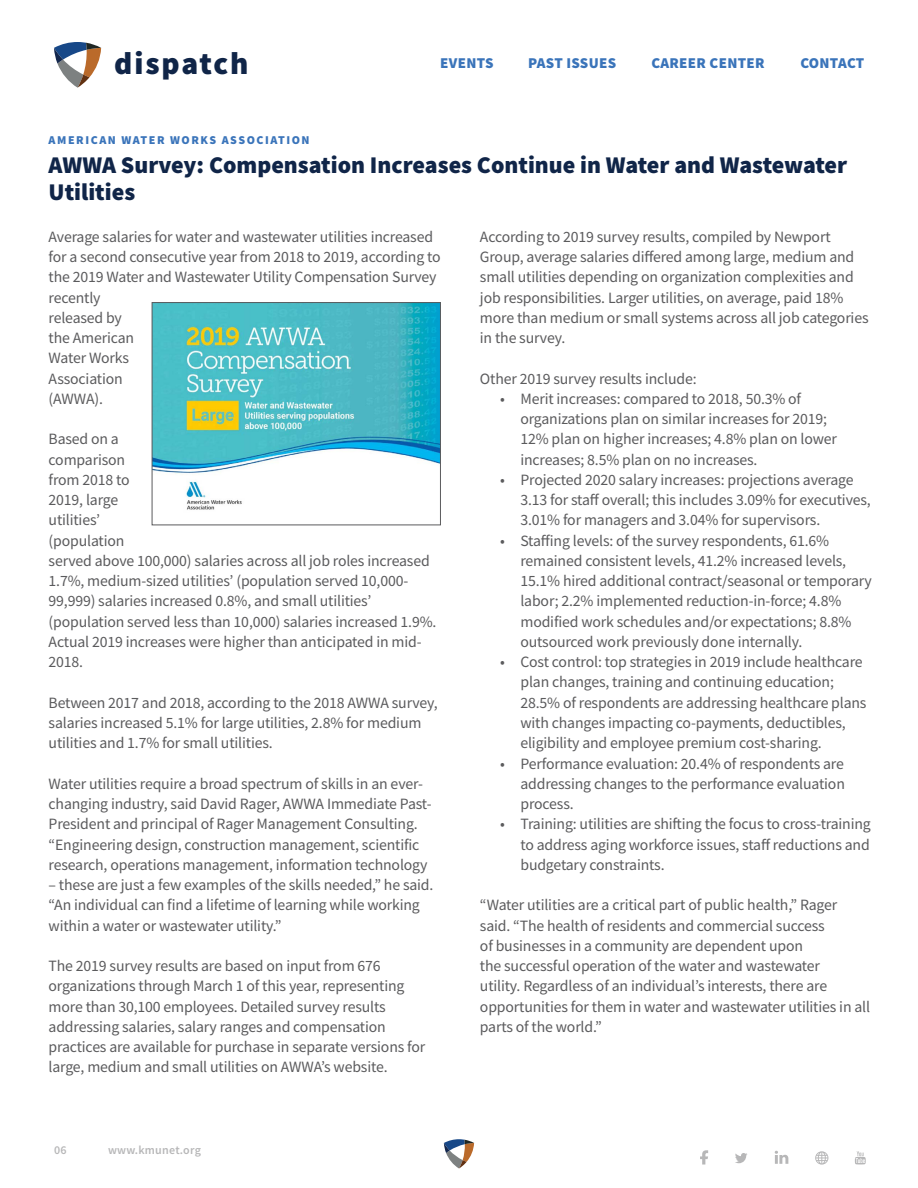
<style>
.page{position:relative;width:918px;height:1188px;background:#fff}
.page>*{position:absolute;margin:0;border:0;box-sizing:border-box;transform-origin:0 0}
.t1{font:900 31.5px "Source Sans Pro";letter-spacing:.06em;color:#102548}
.t2{font:900 24px/27px "Source Sans Pro";color:#102548}
.t3{font:15.75px/20.2px "Source Sans Pro";letter-spacing:-.01em;color:#5b5b5d}
.t4{font:900 15px "Source Sans Pro";letter-spacing:.02em;color:#3a74ba}
.t5{font:900 12px "Source Sans Pro";letter-spacing:.13em;color:#3a74ba}
.t6{font:600 12px "Source Sans Pro";letter-spacing:.02em;color:#b7b7b8}
</style>
<div class="page">
<svg style="left:54px;top:42px;width:47px;height:46px"></svg>
<svg style="left:855px;top:1151px;width:11px;height:14px"></svg>
<svg style="left:700px;top:1150px;width:8px;height:15px"></svg>
<svg style="left:735px;top:1153px;width:12px;height:10px"></svg>
<svg style="left:775px;top:1151px;width:13px;height:13px"></svg>
<svg style="left:815px;top:1151px;width:13px;height:14px"></svg>
<svg style="left:444px;top:1139px;width:30px;height:29px"></svg>
<img style="left:154px;top:304px;width:285px;height:206px">
<div style="left:152px;top:302px;width:289px;height:223px;border:1px solid #5b5b5d"></div>
<h1 class="t1" style="left:114px;top:42px;width:136px">dispatch</h1>
<p class="t4" style="left:440px;top:52px;width:55px">EVENTS</p>
<p class="t4" style="left:528px;top:52px;width:89px">PAST ISSUES</p>
<p class="t4" style="left:651px;top:52px;width:115px">CAREER CENTER</p>
<p class="t4" style="left:800px;top:52px;width:66px">CONTACT</p>
<p class="t5" style="left:49px;top:132px;width:263px">AMERICAN WATER WORKS ASSOCIATION</p>
<h2 class="t2" style="left:49px;top:151px;width:800px">AWWA Survey: Compensation Increases Continue in Water and Wastewater<br>Utilities</h2>
<p class="t3" style="left:480px;top:226px;width:390px">According to 2019 survey results, compiled by Newport Group, average salaries differed among large, medium and small utilities depending on organization complexities and job responsibilities. Larger utilities, on average, paid 18% more than medium or small systems across all job categories in the survey.</p>
<p class="t3" style="left:480px;top:368px;width:218px">Other 2019 survey results include:</p>
<p class="t3" style="left:520px;top:388px;width:318px;text-indent:-20px">• Merit increases: compared to 2018, 50.3% of organizations plan on similar increases for 2019; 12% plan on higher increases; 4.8% plan on lower increases; 8.5% plan on no increases.</p>
<p class="t3" style="left:520px;top:470px;width:352px;text-indent:-20px">• Projected 2020 salary increases: projections average<br>3.13 for staff overall; this includes 3.09% for executives,<br>3.01% for managers and 3.04% for supervisors.</p>
<p class="t3" style="left:520px;top:530px;width:353px;text-indent:-20px">• Staffing levels: of the survey respondents, 61.6% remained consistent levels, 41.2% increased levels, 15.1% hired additional contract/seasonal or temporary labor; 2.2% implemented reduction-in-force; 4.8% modified work schedules and/or expectations; 8.8% outsourced work previously done internally.</p>
<p class="t3" style="left:520px;top:652px;width:348px;text-indent:-20px">• Cost control: top strategies in 2019 include healthcare plan changes, training and continuing education; 28.5% of respondents are addressing healthcare plans with changes impacting co-payments, deductibles, eligibility and employee premium cost-sharing.</p>
<p class="t3" style="left:520px;top:753px;width:326px;text-align:justify;text-indent:-20px">• Performance evaluation: 20.4% of respondents are addressing changes to the performance evaluation process.</p>
<p class="t3" style="left:520px;top:814px;width:352px;text-align:justify;text-indent:-20px">• Training: utilities are shifting the focus to cross-training to address aging workforce issues, staff reductions and budgetary constraints.</p>
<p class="t3" style="left:480px;top:895px;width:392px">“Water utilities are a critical part of public health,” Rager said. “The health of residents and commercial success<br>of businesses in a community are dependent upon<br>the successful operation of the water and wastewater<br>utility. Regardless of an individual’s interests, there are opportunities for them in water and wastewater utilities in all parts of the world.”</p>
<p class="t3" style="left:49px;top:226px;width:393px">Average salaries for water and wastewater utilities increased for a second consecutive year from 2018 to 2019, according to the 2019 Water and Wastewater Utility Compensation Survey recently<br>released by<br>the American<br>Water Works<br>Association<br>(AWWA).</p>
<p class="t3" style="left:49px;top:429px;width:389px">Based on a<br>comparison<br>from 2018 to<br>2019, large<br>utilities’<br>(population<br>served above 100,000) salaries across all job roles increased<br>1.7%, medium-sized utilities’ (population served 10,000-<br>99,999) salaries increased 0.8%, and small utilities’ (population served less than 10,000) salaries increased 1.9%.<br>Actual 2019 increases were higher than anticipated in mid-<br>2018.</p>
<p class="t3" style="left:49px;top:692px;width:391px">Between 2017 and 2018, according to the 2018 AWWA survey, salaries increased 5.1% for large utilities, 2.8% for medium utilities and 1.7% for small utilities.</p>
<p class="t3" style="left:49px;top:773px;width:384px">Water utilities require a broad spectrum of skills in an ever&shy;changing industry, said David Rager, AWWA Immediate Past-President and principal of Rager Management Consulting. “Engineering design, construction management, scientific research, operations management, information technology</p>
<p class="t3" style="left:49px;top:875px;width:386px">– these are just a few examples of the skills needed,” he said. “An individual can find a lifetime of learning while working within a water or wastewater utility.”</p>
<p class="t3" style="left:49px;top:956px;width:378px">The 2019 survey results are based on input from 676 organizations through March 1 of this year, representing more than 30,100 employees. Detailed survey results addressing salaries, salary ranges and compensation practices are available for purchase in separate versions for large, medium and small utilities on AWWA’s website.</p>
<p class="t6" style="left:54px;top:1142px;width:14px">06</p>
<p class="t6" style="left:108px;top:1142px;width:94px">www.kmunet.org</p>
</div>
